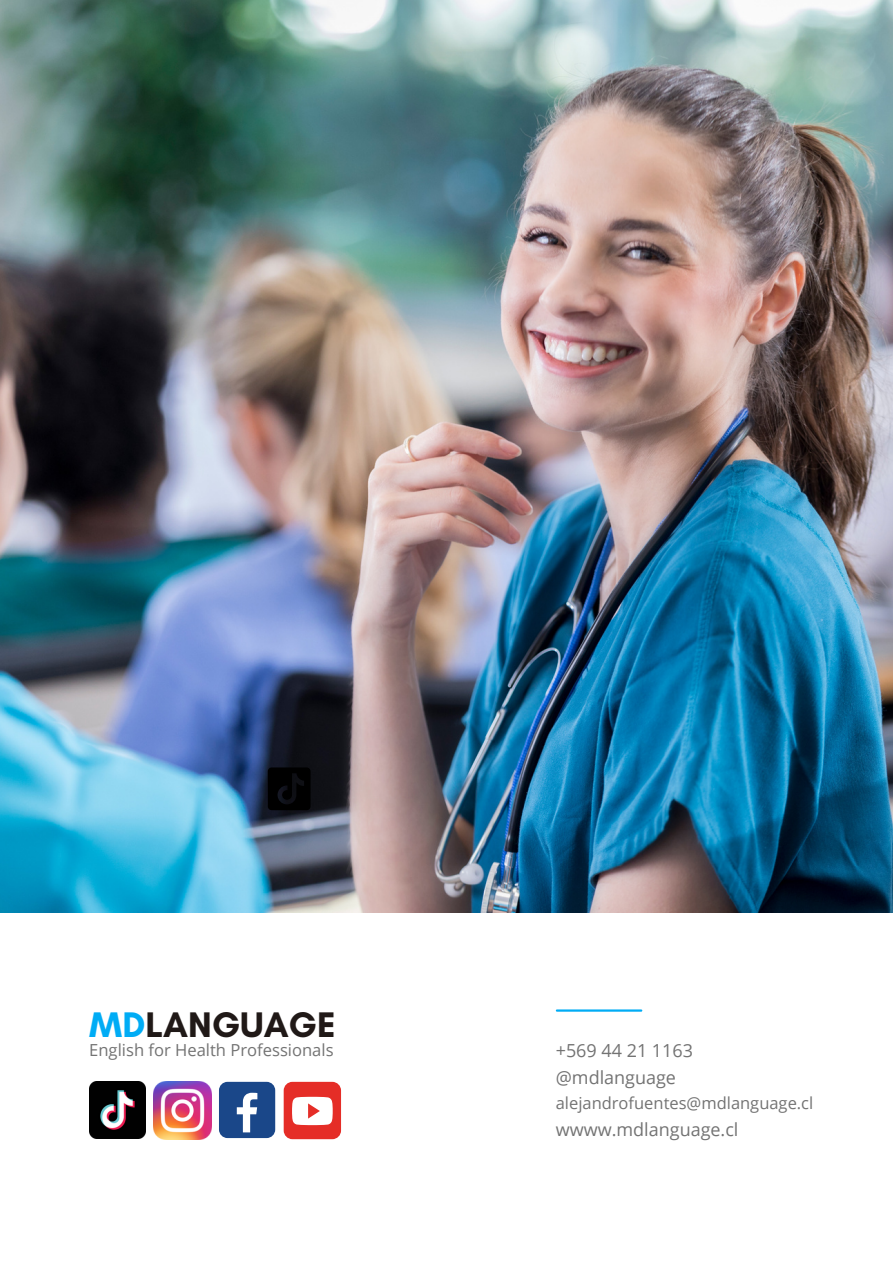
<style>
.page{position:relative;width:893px;height:1264px;background:#fff}
.page>*{position:absolute;margin:0;border:0;box-sizing:border-box;transform-origin:0 0}
.t1{font:700 36.15px "Glacial Indifference";color:#201917}
.t2{font:18px "Open Sans";color:#737373}
.t3{font:16.65px "Open Sans";color:#737373}
.t4{font:16.5px "Open Sans";color:#737373}
.s1{color:#00acf5}
</style>
<div class="page">
<img style="left:0;top:0;width:892px;height:912px">
<hr style="left:557px;top:1009px;width:84px;height:2px;background:#00acf5">
<svg style="left:268px;top:767px;width:42px;height:43px;background:#020304"></svg>
<img style="left:89px;top:1081px;width:56px;height:57px">
<img style="left:154px;top:1081px;width:57px;height:58px">
<div style="left:219px;top:1081px;width:56px;height:57px;background:#1a4789;border-radius:9px"></div>
<svg style="left:237px;top:1092px;width:20px;height:40px"></svg>
<div style="left:284px;top:1081px;width:57px;height:58px;background:#e52d27;border-radius:9px"></div>
<svg style="left:292px;top:1096px;width:40px;height:29px"></svg>
<p class="t1" style="left:89px;top:1002px;width:248px"><span class="s1">MD</span>LANGUAGE</p>
<p class="t3" style="left:89px;top:1037px;width:246px">English for Health Professionals</p>
<p class="t2" style="left:555px;top:1037px;width:139px">+569 44 21 1163</p>
<p class="t2" style="left:555px;top:1064px;width:122px">@mdlanguage</p>
<p class="t4" style="left:555px;top:1090px;width:259px">alejandrofuentes@mdlanguage.cl</p>
<p class="t2" style="left:555px;top:1116px;width:184px">wwww.mdlanguage.cl</p>
</div>
